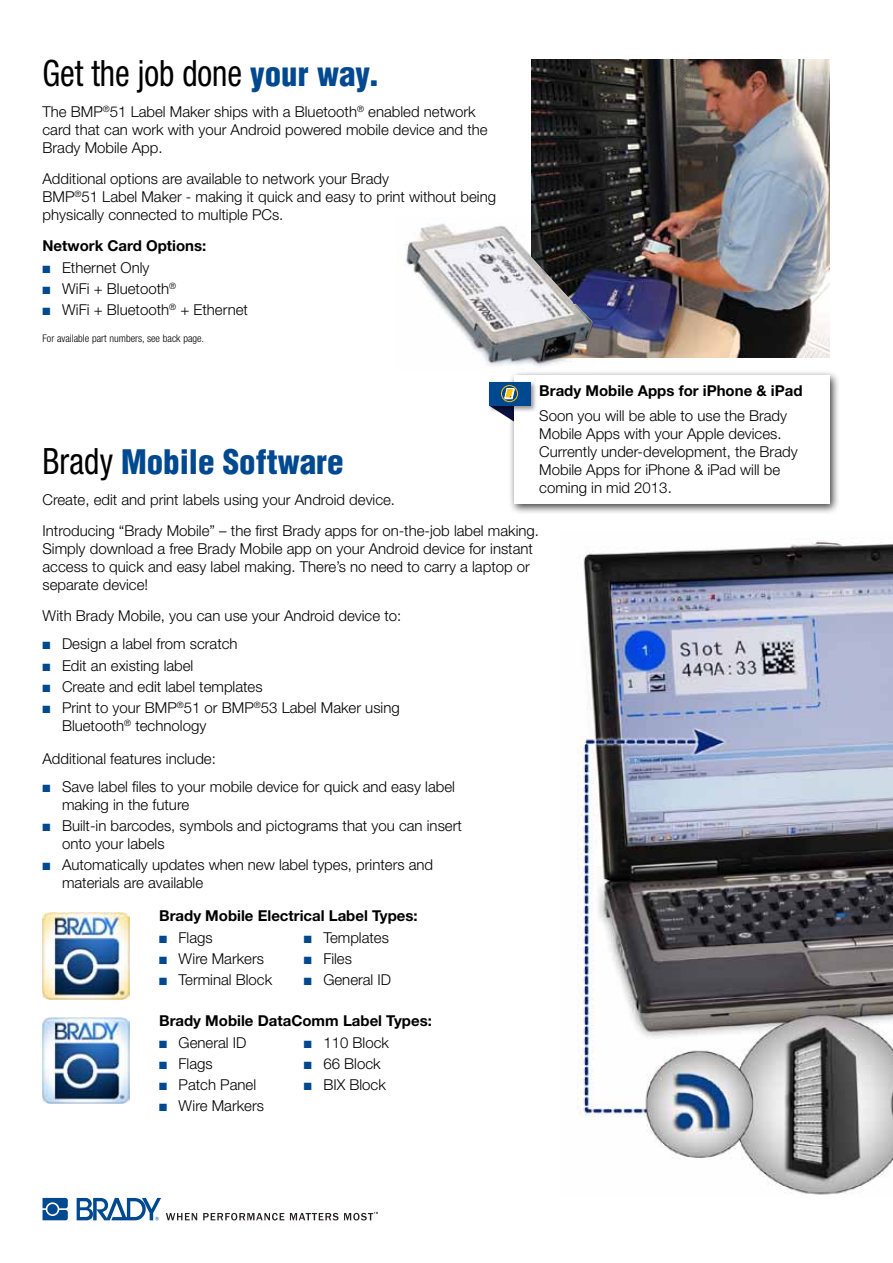
<style>
.page{position:relative;width:893px;height:1263px;background:#fff}
.page>*{position:absolute;margin:0;border:0;box-sizing:border-box;transform-origin:0 0}
.t1{font:condensed 36.3px "Helvetica Neue LT Std";color:#000;scale:.91 1}
.t2{font:900 condensed 33px "Helvetica";color:#004990}
.t3{font:300 15px/18px "Helvetica Neue LT Std";color:#000}
.t4{font:700 15px "Helvetica Neue LT Std";color:#000}
.t5{font:300 condensed 10.5px "Helvetica Neue LT Std";color:#000}
.s1{font-family:"Helvetica";font-weight:900;font-size:33px;color:#004990}
.s2{color:#004990}
.s3{font-weight:700}
.s4{font-family:"Helvetica Neue LT Std";font-weight:400;font-size:36.3px;color:#000}
</style>
<div class="page">
<svg style="left:43px;top:1198px;width:25px;height:22px"></svg>
<div style="left:47px;top:1204px;width:11px;height:10px;background:#004990;border-radius:50%"></div>
<svg style="left:77px;top:1198px;width:120px;height:22px"></svg>
<svg style="left:203px;top:1213px;width:81px;height:7px"></svg>
<svg style="left:290px;top:1213px;width:48px;height:7px"></svg>
<svg style="left:344px;top:1212px;width:34px;height:8px"></svg>
<img style="left:531px;top:60px;width:299px;height:298px">
<img style="left:576px;top:540px;width:317px;height:655px">
<img style="left:43px;top:913px;width:86px;height:86px">
<img style="left:43px;top:1017px;width:86px;height:87px">
<img style="left:404px;top:217px;width:191px;height:150px">
<img style="left:407px;top:225px;width:186px;height:137px">
<svg style="left:500px;top:413px;width:8px;height:5px"></svg>
<div style="left:508px;top:370px;width:333px;height:145px;background:#000;opacity:.75"></div>
<div style="left:514px;top:375px;width:316px;height:129px;background:#fff"></div>
<div style="left:487px;top:380px;width:51px;height:33px;background:#000;opacity:.45"></div>
<div style="left:489px;top:382px;width:41px;height:24px;background:#004990"></div>
<div style="left:501px;top:385px;width:17px;height:17px;border:1px solid #ffc20e;border-radius:50%"></div>
<svg style="left:504px;top:388px;width:10px;height:11px"></svg>
<p class="t1" style="left:43px;top:52px;width:372px">Get the job done <span class="s1">your way.</span></p>
<p class="t3" style="left:43px;top:102px;width:447px">The BMP<sup>®</sup>51 Label Maker ships with a Bluetooth<sup>®</sup> enabled network card that can work with your Android powered mobile device and the<br>Brady Mobile App.</p>
<p class="t3" style="left:43px;top:170px;width:455px">Additional options are available to network your Brady<br>BMP<sup>®</sup>51 Label Maker - making it quick and easy to print without being physically connected to multiple PCs.</p>
<p class="t4" style="left:43px;top:237px;width:165px">Network Card Options:</p>
<p class="t3" style="left:43px;top:258px;width:109px"><span class="s2">■</span> Ethernet Only</p>
<p class="t3" style="left:43px;top:279px;width:135px"><span class="s2">■</span> WiFi + Bluetooth<sup>®</sup></p>
<p class="t3" style="left:43px;top:300px;width:207px"><span class="s2">■</span> WiFi + Bluetooth<sup>®</sup> + Ethernet</p>
<p class="t5" style="left:43px;top:332px;width:163px">For available part numbers, see back page.</p>
<p class="t3" style="left:539px;top:379px;width:265px;line-height:24.3px"><span class="s3">Brady Mobile Apps for iPhone &amp; iPad<br></span>Soon you will be able to use the Brady</p>
<p class="t3" style="left:539px;top:424px;width:260px">Mobile Apps with your Apple devices.<br>Currently under-development, the Brady Mobile Apps for iPhone &amp; iPad will be coming in mid 2013.</p>
<p class="t2" style="left:43px;top:441px;width:303px"><span class="s4">Brady</span> Mobile Software</p>
<p class="t3" style="left:43px;top:484px;width:498px;line-height:31.2px">Create, edit and print labels using your Android device.<br>Introducing “Brady Mobile” – the first Brady apps for on-the-job label making.</p>
<p class="t3" style="left:43px;top:539px;width:492px">Simply download a free Brady Mobile app on your Android device for instant access to quick and easy label making. There’s no need to carry a laptop or separate device!</p>
<p class="t3" style="left:43px;top:607px;width:360px">With Brady Mobile, you can use your Android device to:</p>
<p class="t3" style="left:43px;top:635px;width:197px"><span class="s2">■</span> Design a label from scratch</p>
<p class="t3" style="left:43px;top:656px;width:152px"><span class="s2">■</span> Edit an existing label</p>
<p class="t3" style="left:43px;top:677px;width:222px"><span class="s2">■</span> Create and edit label templates</p>
<p class="t3" style="left:62px;top:698px;width:339px;text-indent:-19px"><span class="s2">■</span> Print to your BMP<sup>®</sup>51 or BMP<sup>®</sup>53 Label Maker using<br>Bluetooth<sup>®</sup> technology</p>
<p class="t3" style="left:43px;top:749px;width:175px">Additional features include:</p>
<p class="t3" style="left:62px;top:777px;width:394px;text-indent:-19px"><span class="s2">■</span> Save label files to your mobile device for quick and easy label making in the future</p>
<p class="t3" style="left:62px;top:816px;width:401px;text-indent:-19px"><span class="s2">■</span> Built-in barcodes, symbols and pictograms that you can insert onto your labels</p>
<p class="t3" style="left:62px;top:856px;width:373px;text-indent:-19px"><span class="s2">■</span> Automatically updates when new label types, printers and materials are available</p>
<p class="t4" style="left:159px;top:907px;width:260px">Brady Mobile Electrical Label Types:</p>
<p class="t3" style="left:159px;top:928px;width:55px"><span class="s2">■</span> Flags</p>
<p class="t3" style="left:159px;top:949px;width:106px"><span class="s2">■</span> Wire Markers</p>
<p class="t3" style="left:159px;top:970px;width:115px"><span class="s2">■</span> Terminal Block</p>
<p class="t3" style="left:304px;top:928px;width:87px"><span class="s2">■</span> Templates</p>
<p class="t3" style="left:304px;top:949px;width:50px"><span class="s2">■</span> Files</p>
<p class="t3" style="left:304px;top:970px;width:89px"><span class="s2">■</span> General ID</p>
<p class="t4" style="left:159px;top:1012px;width:274px">Brady Mobile DataComm Label Types:</p>
<p class="t3" style="left:159px;top:1033px;width:89px"><span class="s2">■</span> General ID</p>
<p class="t3" style="left:159px;top:1054px;width:55px"><span class="s2">■</span> Flags</p>
<p class="t3" style="left:159px;top:1075px;width:98px"><span class="s2">■</span> Patch Panel</p>
<p class="t3" style="left:159px;top:1097px;width:106px"><span class="s2">■</span> Wire Markers</p>
<p class="t3" style="left:304px;top:1033px;width:87px"><span class="s2">■</span> 110 Block</p>
<p class="t3" style="left:304px;top:1054px;width:78px"><span class="s2">■</span> 66 Block</p>
<p class="t3" style="left:304px;top:1075px;width:84px"><span class="s2">■</span> BIX Block</p>
</div>
